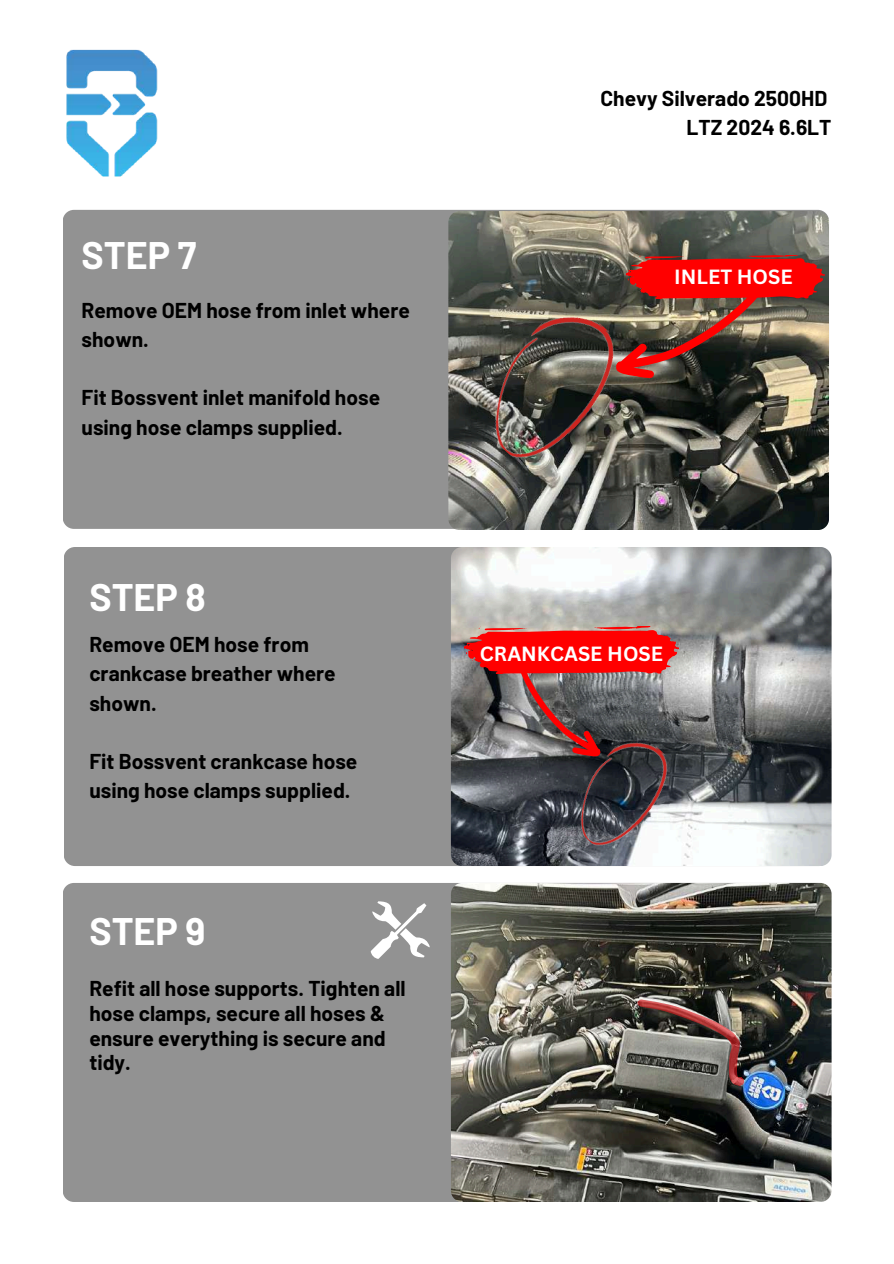
<style>
.page{position:relative;width:894px;height:1264px;background:#fff}
.page>*{position:absolute;margin:0;border:0;box-sizing:border-box;transform-origin:0 0}
.t1{font:700 37.5px "Barlow";color:#fff}
.t2{font:700 21px/29.2px "Barlow";color:#000}
.t3{font:700 19.95px "Canva Sans";color:#fff}
</style>
<div class="page">
<div style="left:63px;top:210px;width:765px;height:319px;background:#929292;border-radius:11px"></div>
<div style="left:63px;top:883px;width:765px;height:318px;background:#929292;border-radius:11px"></div>
<img style="left:448px;top:211px;width:380px;height:318px;border-radius:11px">
<svg style="left:370px;top:901px;width:59px;height:57px"></svg>
<img style="left:461px;top:294px;width:177px;height:180px">
<img style="left:610px;top:249px;width:214px;height:168px">
<div style="left:64px;top:547px;width:765px;height:319px;background:#929292;border-radius:11px"></div>
<img style="left:66px;top:49px;width:92px;height:128px">
<img style="left:451px;top:547px;width:380px;height:318px;border-radius:11px">
<img style="left:556px;top:726px;width:129px;height:131px">
<svg style="left:464px;top:627px;width:214px;height:146px;background:#934949"></svg>
<img style="left:451px;top:883px;width:380px;height:318px;border-radius:11px">
<svg style="left:637px;top:999px;width:106px;height:86px"></svg>
<h1 class="t1" style="left:82px;top:231px;width:116px">STEP 7</h1>
<p class="t2" style="left:82px;top:294px;width:330px">Remove OEM hose from inlet where shown.</p>
<p class="t2" style="left:82px;top:382px;width:300px">Fit Bossvent inlet manifold hose using hose clamps supplied.</p>
<h1 class="t1" style="left:89px;top:574px;width:118px">STEP 8</h1>
<p class="t2" style="left:89px;top:629px;width:248px">Remove OEM hose from crankcase breather where shown.</p>
<p class="t2" style="left:89px;top:746px;width:269px">Fit Bossvent crankcase hose using hose clamps supplied.</p>
<h1 class="t1" style="left:89px;top:907px;width:117px">STEP 9</h1>
<p class="t2" style="left:89px;top:975px;width:318px;line-height:24.8px">Refit all hose supports. Tighten all hose clamps, secure all hoses &amp; ensure everything is secure and tidy.</p>
<p class="t2" style="left:600px;top:83px;width:232px;text-align:right">Chevy Silverado 2500HD<br>LTZ 2024 6.6LT</p>
<p class="t3" style="left:674px;top:263px;width:120px">INLET HOSE</p>
<p class="t3" style="left:480px;top:640px;width:184px">CRANKCASE HOSE</p>
</div>
